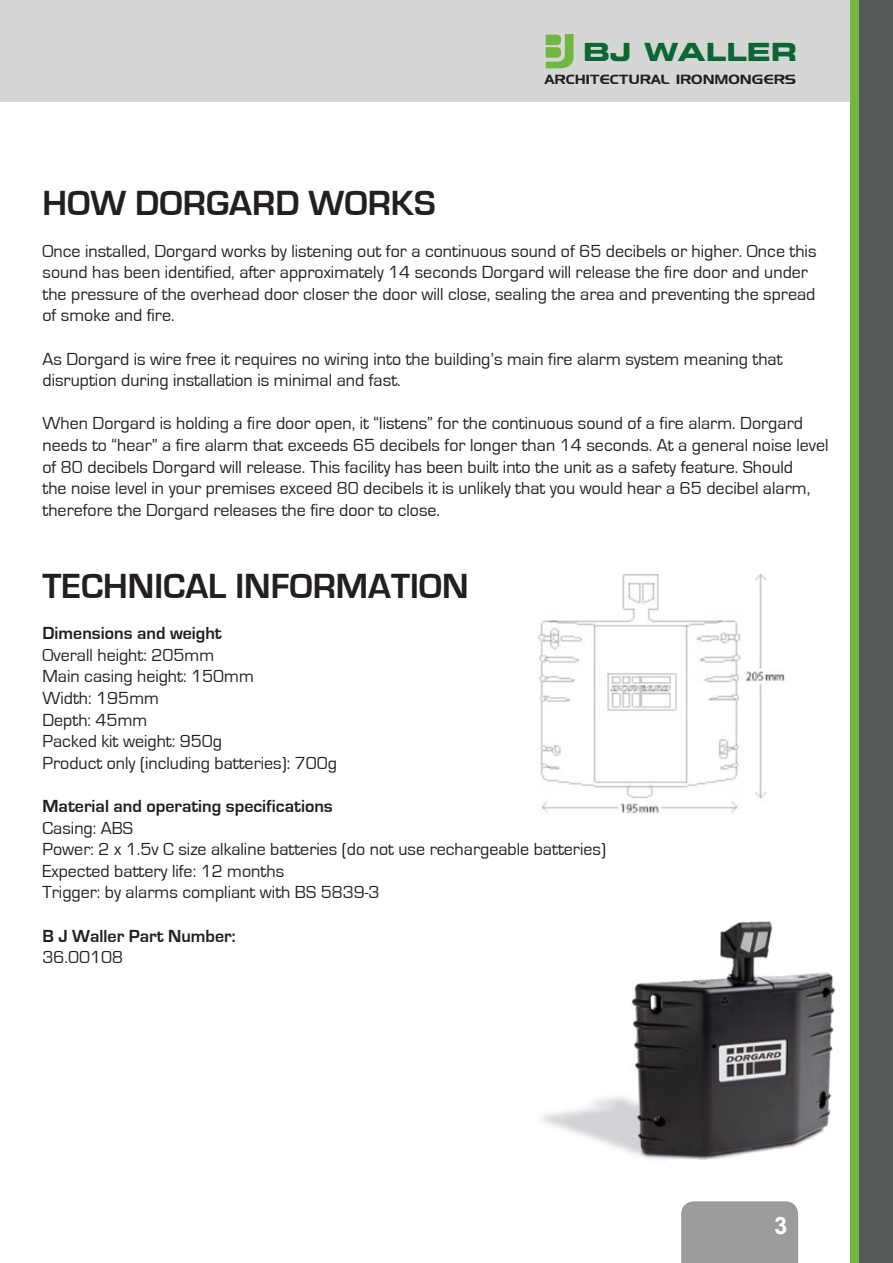
<style>
.page{position:relative;width:893px;height:1263px;background:#fff}
.page>*{position:absolute;margin:0;border:0;box-sizing:border-box;transform-origin:0 0}
.t1{font:700 36px "Eurostile";color:#231f20}
.t2{font:700 expanded 24.9px "Square 721 BT";color:#0c6634}
.Side_Bar_Left{font:700 24px "Arial";color:#fff}
.t3{font:18px/21.6px "Eurostile";color:#231f20}
.t4{font:700 18px "Eurostile";color:#231f20}
.t5{font:13.35px "Denmark";letter-spacing:.025em;color:#231f20}
</style>
<div class="page">
<div style="left:0;top:0;width:893px;height:102px;background:#d5d7d6"></div>
<div style="left:681px;top:1201px;width:117px;height:62px;background:#9b9b9c"></div>
<div style="left:850px;top:0;width:43px;height:1263px;background:#75b542"></div>
<div style="left:859px;top:0;width:34px;height:1263px;background:#56595a"></div>
<svg style="left:546px;top:34px;width:28px;height:34px"></svg>
<img style="left:542px;top:921px;width:293px;height:239px">
<img style="left:539px;top:574px;width:246px;height:240px">
<h2 class="t2" style="left:583px;top:37px;width:216px">BJ WALLER</h2>
<p class="t5" style="left:545px;top:71px;width:253px">ARCHITECTURAL IRONMONGERS</p>
<p class="t1" style="left:43px;top:184px;width:395px">HOW DORGARD WORKS</p>
<p class="t3" style="left:43px;top:240px;width:775px">Once installed, Dorgard works by listening out for a continuous sound of 65 decibels or higher. Once this sound has been identified, after approximately 14 seconds Dorgard will release the fire door and under the pressure of the overhead door closer the door will close, sealing the area and preventing the spread of smoke and fire.</p>
<p class="t3" style="left:43px;top:348px;width:742px">As Dorgard is wire free it requires no wiring into the building’s main fire alarm system meaning that disruption during installation is minimal and fast.</p>
<p class="t3" style="left:43px;top:413px;width:787px">When Dorgard is holding a fire door open, it “listens” for the continuous sound of a fire alarm. Dorgard needs to “hear” a fire alarm that exceeds 65 decibels for longer than 14 seconds. At a general noise level of 80 decibels Dorgard will release. This facility has been built into the unit as a safety feature. Should<br>the noise level in your premises exceed 80 decibels it is unlikely that you would hear a 65 decibel alarm, therefore the Dorgard releases the fire door to close.</p>
<p class="t1" style="left:43px;top:567px;width:428px">TECHNICAL INFORMATION</p>
<p class="t4" style="left:43px;top:623px;width:181px">Dimensions and weight</p>
<p class="t3" style="left:43px;top:644px;width:173px">Overall height: 205mm</p>
<p class="t3" style="left:43px;top:666px;width:213px">Main casing height: 150mm</p>
<p class="t3" style="left:43px;top:688px;width:118px">Width: 195mm</p>
<p class="t3" style="left:43px;top:709px;width:106px">Depth: 45mm</p>
<p class="t3" style="left:43px;top:731px;width:181px">Packed kit weight: 950g</p>
<p class="t3" style="left:43px;top:752px;width:296px">Product only (including batteries): 700g</p>
<p class="t4" style="left:43px;top:796px;width:292px">Material and operating specifications</p>
<p class="t3" style="left:43px;top:817px;width:92px">Casing: ABS</p>
<p class="t3" style="left:43px;top:839px;width:565px">Power: 2 x 1.5v C size alkaline batteries (do not use rechargeable batteries)</p>
<p class="t3" style="left:43px;top:860px;width:243px">Expected battery life: 12 months</p>
<p class="t3" style="left:43px;top:882px;width:339px">Trigger: by alarms compliant with BS 5839-3</p>
<p class="t4" style="left:43px;top:926px;width:195px">B J Waller Part Number:</p>
<p class="t3" style="left:43px;top:947px;width:82px">36.00108</p>
<p class="Side_Bar_Left" style="left:774px;top:1209px;width:15px">3</p>
</div>
